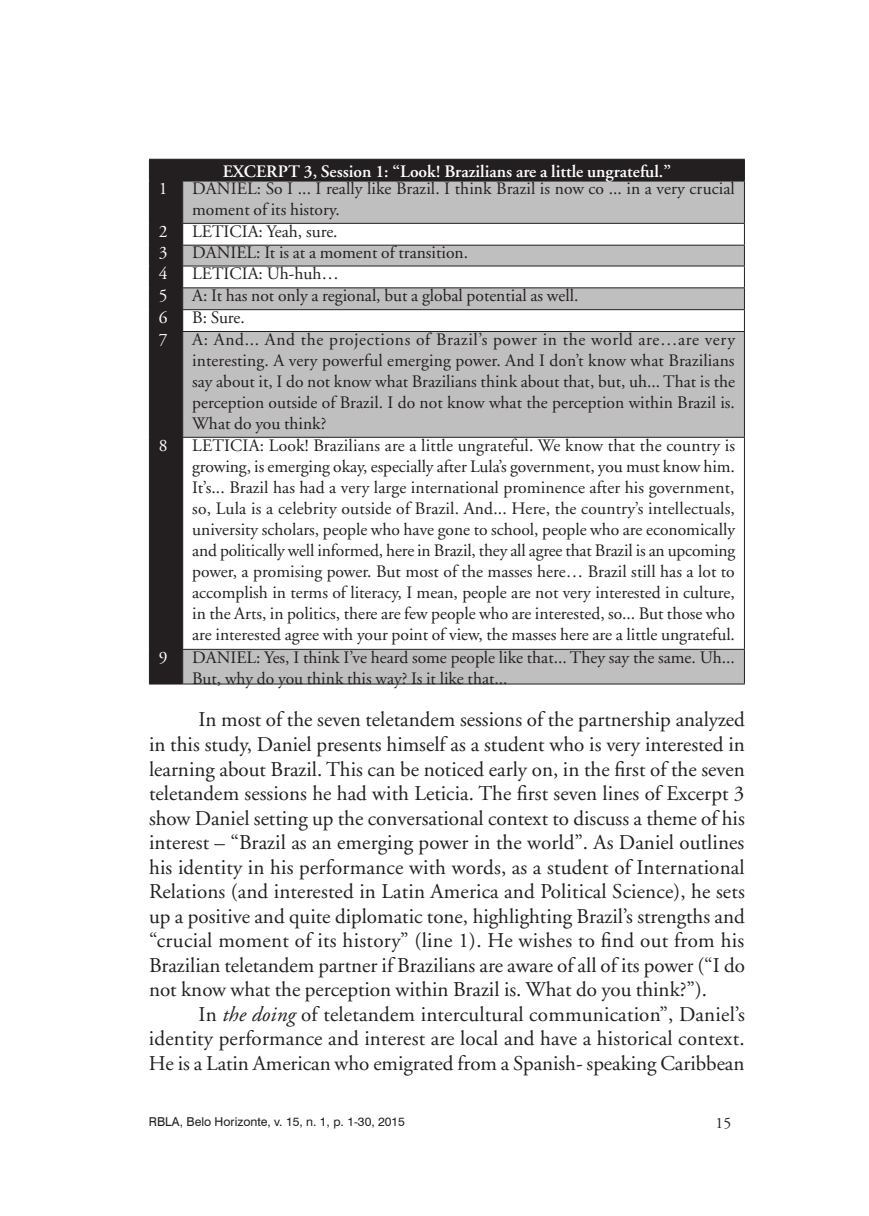
<style>
.page{position:relative;width:869px;height:1216px;background:#fff}
.page>*{position:absolute;margin:0;border:0;box-sizing:border-box;transform-origin:0 0}
.t1{font:21px/24.5px "Adobe Garamond";color:#231f20;text-align:justify}
.t2{font:17.5px/21px "Adobe Garamond";color:#231f20}
.t3{font:600 17.5px "Adobe Garamond";color:#fff}
.t4{font:17.5px "Adobe Garamond";color:#fff}
.t5{font:15.75px "Adobe Garamond";color:#231f20}
.t6{font:12.25px "Swiss 721 BT";color:#231f20}
.s1{font-style:italic}
</style>
<div class="page">
<div style="left:150px;top:160px;width:593px;height:523px;background:#231f20"></div>
<svg style="left:183px;top:182px;width:560px;height:501px"></svg>
<hr style="left:149px;top:159px;width:34px;height:1px;background:#231f20">
<hr style="left:183px;top:159px;width:561px;height:1px;background:#231f20">
<hr style="left:149px;top:181px;width:34px;height:1px;background:#231f20">
<hr style="left:183px;top:181px;width:561px;height:1px;background:#231f20">
<hr style="left:149px;top:223px;width:34px;height:1px;background:#231f20">
<hr style="left:183px;top:223px;width:561px;height:1px;background:#231f20">
<hr style="left:149px;top:245px;width:34px;height:1px;background:#231f20">
<hr style="left:183px;top:245px;width:561px;height:1px;background:#231f20">
<hr style="left:149px;top:265px;width:34px;height:1px;background:#231f20">
<hr style="left:183px;top:265px;width:561px;height:1px;background:#231f20">
<hr style="left:149px;top:287px;width:34px;height:1px;background:#231f20">
<hr style="left:183px;top:287px;width:561px;height:1px;background:#231f20">
<hr style="left:149px;top:309px;width:34px;height:1px;background:#231f20">
<hr style="left:183px;top:309px;width:561px;height:1px;background:#231f20">
<hr style="left:149px;top:331px;width:34px;height:1px;background:#231f20">
<hr style="left:183px;top:331px;width:561px;height:1px;background:#231f20">
<hr style="left:149px;top:437px;width:34px;height:1px;background:#231f20">
<hr style="left:183px;top:437px;width:561px;height:1px;background:#231f20">
<hr style="left:149px;top:649px;width:34px;height:1px;background:#231f20">
<hr style="left:183px;top:649px;width:561px;height:1px;background:#231f20">
<hr style="left:149px;top:683px;width:34px;height:1px;background:#231f20">
<hr style="left:183px;top:683px;width:561px;height:1px;background:#231f20">
<svg style="left:149px;top:160px;width:1px;height:21px"></svg>
<hr style="left:149px;top:181px;width:1px;height:42px;background:#231f20">
<svg style="left:149px;top:224px;width:1px;height:107px"></svg>
<hr style="left:149px;top:332px;width:1px;height:105px;background:#231f20">
<hr style="left:149px;top:438px;width:1px;height:211px;background:#231f20">
<hr style="left:149px;top:649px;width:1px;height:34px;background:#231f20">
<svg style="left:743px;top:160px;width:1px;height:21px"></svg>
<hr style="left:182px;top:181px;width:1px;height:42px;background:#231f20">
<hr style="left:743px;top:181px;width:1px;height:42px;background:#231f20">
<svg style="left:182px;top:224px;width:1px;height:107px"></svg>
<svg style="left:743px;top:224px;width:1px;height:107px"></svg>
<hr style="left:182px;top:332px;width:1px;height:105px;background:#231f20">
<hr style="left:743px;top:332px;width:1px;height:105px;background:#231f20">
<hr style="left:182px;top:438px;width:1px;height:211px;background:#231f20">
<hr style="left:743px;top:438px;width:1px;height:211px;background:#231f20">
<hr style="left:182px;top:649px;width:1px;height:34px;background:#231f20">
<hr style="left:743px;top:649px;width:1px;height:34px;background:#231f20">
<p class="t3" style="left:223px;top:161px;width:449px">EXCERPT 3, Session 1: “Look! Brazilians are a little ungrateful.”</p>
<p class="t4" style="left:159px;top:179px;width:10px">1</p>
<p class="t2" style="left:192px;top:179px;width:544px">DANIEL: So I ... I really like Brazil. I think Brazil is now co ... in a very crucial moment of its history.</p>
<p class="t4" style="left:159px;top:222px;width:10px">2</p>
<p class="t2" style="left:192px;top:221px;width:147px">LETICIA: Yeah, sure.</p>
<p class="t4" style="left:159px;top:243px;width:10px">3</p>
<p class="t2" style="left:192px;top:243px;width:277px">DANIEL: It is at a moment of transition.</p>
<p class="t4" style="left:159px;top:264px;width:10px">4</p>
<p class="t2" style="left:192px;top:264px;width:148px">LETICIA: Uh-huh…</p>
<p class="t4" style="left:159px;top:286px;width:10px">5</p>
<p class="t2" style="left:192px;top:285px;width:387px">A: It has not only a regional, but a global potential as well.</p>
<p class="t4" style="left:159px;top:308px;width:10px">6</p>
<p class="t2" style="left:192px;top:307px;width:54px">B: Sure.</p>
<p class="t4" style="left:159px;top:330px;width:10px">7</p>
<p class="t2" style="left:192px;top:329px;width:544px;text-align:justify">A: And... And the projections of Brazil’s power in the world are…are very interesting. A very powerful emerging power. And I don’t know what Brazilians say about it, I do not know what Brazilians think about that, but, uh... That is the perception outside of Brazil. I do not know what the perception within Brazil is.<br>What do you think?</p>
<p class="t4" style="left:159px;top:435px;width:10px">8</p>
<p class="t2" style="left:192px;top:435px;width:544px;text-align:justify">LETICIA: Look! Brazilians are a little ungrateful. We know that the country is growing, is emerging okay, especially after Lula’s government, you must know him.<br>It’s... Brazil has had a very large international prominence after his government, so, Lula is a celebrity outside of Brazil. And... Here, the country’s intellectuals, university scholars, people who have gone to school, people who are economically and politically well informed, here in Brazil, they all agree that Brazil is an upcoming power, a promising power. But most of the masses here… Brazil still has a lot to accomplish in terms of literacy, I mean, people are not very interested in culture, in the Arts, in politics, there are few people who are interested, so... But those who are interested agree with your point of view, the masses here are a little ungrateful.</p>
<p class="t4" style="left:159px;top:647px;width:10px">9</p>
<p class="t2" style="left:192px;top:647px;width:544px">DANIEL: Yes, I think I’ve heard some people like that... They say the same. Uh...<br>But, why do you think this way? Is it like that...</p>
<p class="t1" style="left:149px;top:708px;width:597px;text-indent:50px">In most of the seven teletandem sessions of the partnership analyzed in this study, Daniel presents himself as a student who is very interested in learning about Brazil. This can be noticed early on, in the first of the seven teletandem sessions he had with Leticia. The first seven lines of Excerpt 3 show Daniel setting up the conversational context to discuss a theme of his interest – “Brazil as an emerging power in the world”. As Daniel outlines his identity in his performance with words, as a student of International Relations (and interested in Latin America and Political Science), he sets up a positive and quite diplomatic tone, highlighting Brazil’s strengths and “crucial moment of its history” (line 1). He wishes to find out from his Brazilian teletandem partner if Brazilians are aware of all of its power (“I do not know what the perception within Brazil is. What do you think?”).</p>
<p class="t1" style="left:149px;top:1002px;width:597px;text-indent:50px">In <span class="s1">the doing</span> of teletandem intercultural communication”, Daniel’s identity performance and interest are local and have a historical context.<br>He is a Latin American who emigrated from a Spanish- speaking Caribbean</p>
<p class="t6" style="left:149px;top:1113px;width:257px">RBLA, Belo Horizonte, v. 15, n. 1, p. 1-30, 2015</p>
<p class="t5" style="left:715px;top:1114px;width:17px">15</p>
</div>
